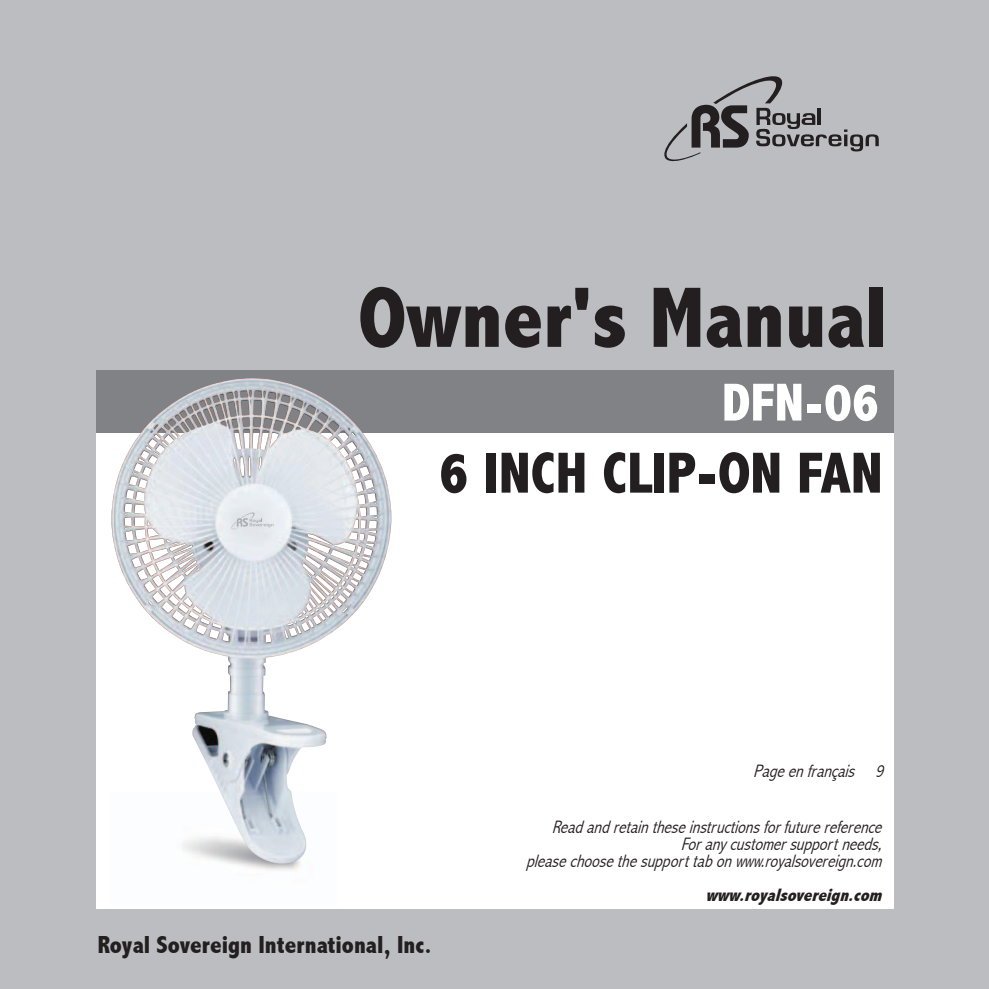
<style>
.page{position:relative;width:989px;height:989px;background:#bcbdc0}
.page>*{position:absolute;margin:0;border:0;box-sizing:border-box;transform-origin:0 0}
.t1{font:800 condensed 86.62px "Abadi";color:#231f20}
.t2{font:800 condensed 58.5px "Abadi";color:#231f20}
.t3{font:800 condensed 54px "Abadi";color:#fff}
.t4{font:800 condensed 24.75px "Abadi";color:#231f20}
.t5{font:italic 300 condensed 18px/16.9px "Abadi";color:#231f20;text-align:right}
.t6{font:italic 800 condensed 18px "Abadi";color:#231f20}
</style>
<div class="page">
<div style="left:96px;top:370px;width:797px;height:63px;background:#808285"></div>
<div style="left:96px;top:433px;width:797px;height:476px;background:#fff"></div>
<svg style="left:664px;top:76px;width:214px;height:86px"></svg>
<img style="left:111px;top:378px;width:281px;height:486px">
<svg style="left:230px;top:512px;width:43px;height:18px"></svg>
<h1 class="t1" style="left:358px;top:268px;width:531px">Owner's Manual</h1>
<h3 class="t3" style="left:721px;top:371px;width:159px">DFN-06</h3>
<h2 class="t2" style="left:439px;top:439px;width:440px">6 inch Clip-On Fan</h2>
<p class="t5" style="left:753px;top:762px;width:137px">Pageenfrançais 9</p>
<h3 class="t4" style="left:98px;top:930px;width:335px">Royal Sovereign International, Inc.</h3>
<p class="t5" style="left:526px;top:819px;width:362px">Readandretaintheseinstructionsforfuturereference<br>Forany customersupportneeds, pleasechoosethesupporttabonwww.royalsovereign.com</p>
<p class="t6" style="left:705px;top:884px;width:183px">www.royalsovereign.com</p>
</div>
